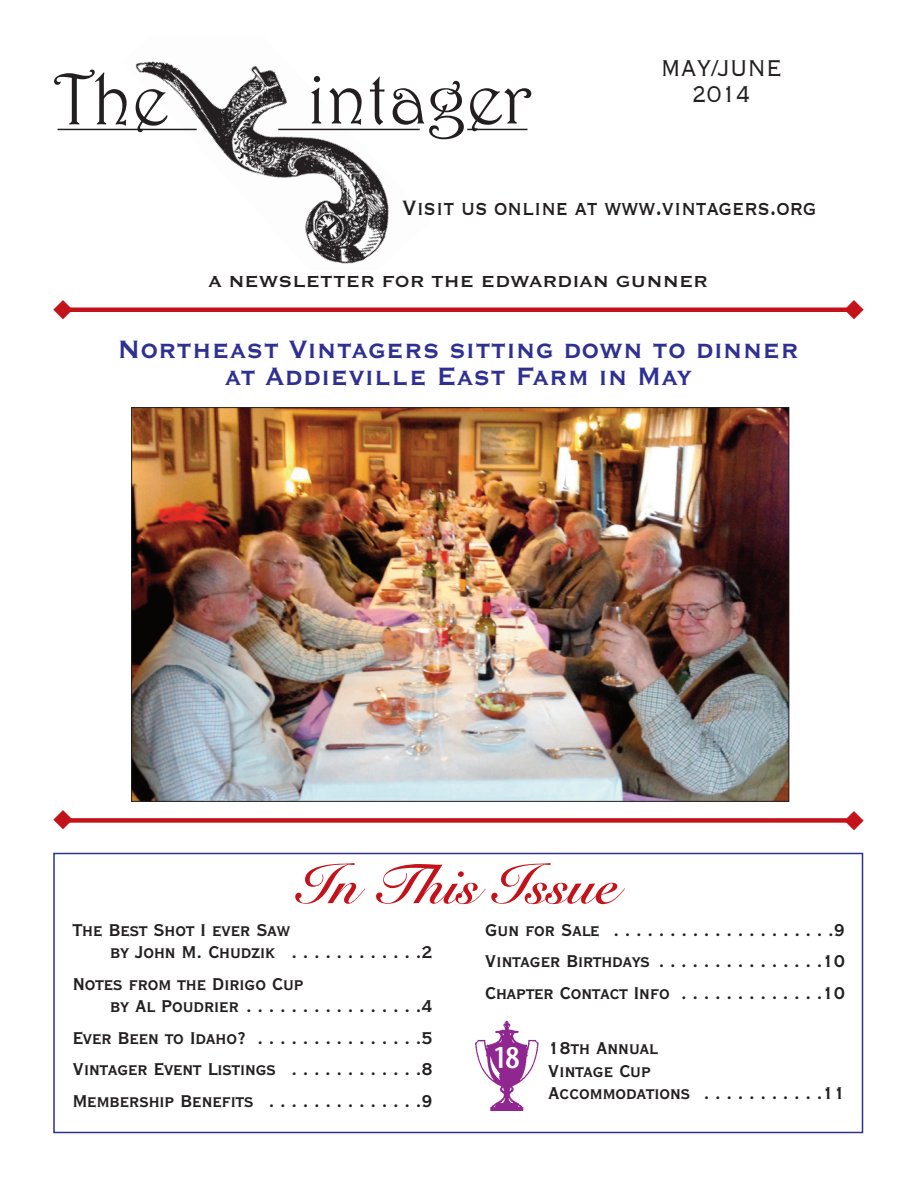
<style>
.page{position:relative;width:918px;height:1188px;background:#fff}
.page>*{position:absolute;margin:0;border:0;box-sizing:border-box;transform-origin:0 0}
.t1{font:73.2px "Harrington";color:#231f20}
.t2{font:55.5px "Snell Roundhand Bold Script";color:#c4121a}
.t3{font:700 33px/27px "Copperplate Gothic BT";color:#2e3092;text-align:center;scale:.9 1}
.t4{font:300 30px/25.5px "Copperplate";color:#231f20;text-align:center;scale:.8 1}
.t5{font:600 29.55px "Stone Sans";color:#fff;scale:.8 1}
.t6{font:27.3px "Copperplate";color:#231f20;scale:.8 1}
.t7{font:27px "Monotype Sorts";color:#c4121a}
.t8{font:700 condensed 22.5px/22.5px "Copperplate Gothic BT";color:#231f20}
.t9{font:700 21px "Copperplate Gothic BT";color:#231f20}
</style>
<div class="page">
<img style="left:123px;top:61px;width:297px;height:203px">
<hr style="left:278px;top:129px;width:142px;height:1px;background:#231f20">
<hr style="left:467px;top:129px;width:60px;height:1px;background:#231f20">
<hr style="left:58px;top:129px;width:139px;height:1px;background:#231f20">
<hr style="left:59px;top:308px;width:795px;height:4px;background:#c4121a">
<div style="left:59px;top:818px;width:795px;height:5px;background:#c4121a"></div>
<img style="left:133px;top:409px;width:654px;height:391px">
<div style="left:53px;top:853px;width:810px;height:280px;border:2px solid #2e3092"></div>
<img style="left:475px;top:1020px;width:64px;height:91px">
<h1 class="t1" style="left:53px;top:56px;width:116px">The</h1>
<h1 class="t1" style="left:307px;top:55px;width:226px">intager</h1>
<h3 class="t4" style="left:661px;top:53px;width:153px">MAY/JUNE<br>2014</h3>
<p class="t6" style="left:402px;top:190px;width:519px">Visit us online at www.vintagers.org</p>
<p class="t9" style="left:208px;top:268px;width:501px">A NEWSLETTER FOR THE EDWARDIAN GUNNER</p>
<p class="t7" style="left:53px;top:294px;width:23px">U</p>
<p class="t7" style="left:844px;top:294px;width:23px">U</p>
<h3 class="t3" style="left:117px;top:334px;width:759px">Northeast Vintagers sitting down to dinner at Addieville East Farm in May</h3>
<p class="t7" style="left:53px;top:804px;width:23px">U</p>
<p class="t7" style="left:844px;top:805px;width:23px">U</p>
<h2 class="t2" style="left:298px;top:865px;width:322px">In This Issue</h2>
<p class="t8" style="left:110px;top:917px;width:324px;text-indent:-37px">The Best Shot I ever Saw<br>by John M. Chudzik . . . . . . . . . . . .2</p>
<p class="t8" style="left:110px;top:971px;width:324px;text-indent:-37px">Notes from the Dirigo Cup<br>by Al Poudrier . . . . . . . . . . . . . . . .4</p>
<p class="t8" style="left:73px;top:1020px;width:361px;line-height:31.5px;text-align:justify">Ever Been to Idaho? . . . . . . . . . . . . . . .5<br>Vintager Event Listings . . . . . . . . . . . .8<br>Membership Benefits . . . . . . . . . . . . . .9</p>
<p class="t8" style="left:485px;top:912px;width:361px;line-height:31.5px;text-align:justify">Gun for Sale . . . . . . . . . . . . . . . . . . . .9<br>Vintager Birthdays . . . . . . . . . . . . . . .10<br>Chapter Contact Info . . . . . . . . . . . . .10</p>
<h3 class="t5" style="left:493px;top:1046px;width:34px">18</h3>
<p class="t8" style="left:548px;top:1035px;width:298px">18th Annual<br>Vintage Cup<br>Accommodations . . . . . . . . . . .11</p>
</div>
